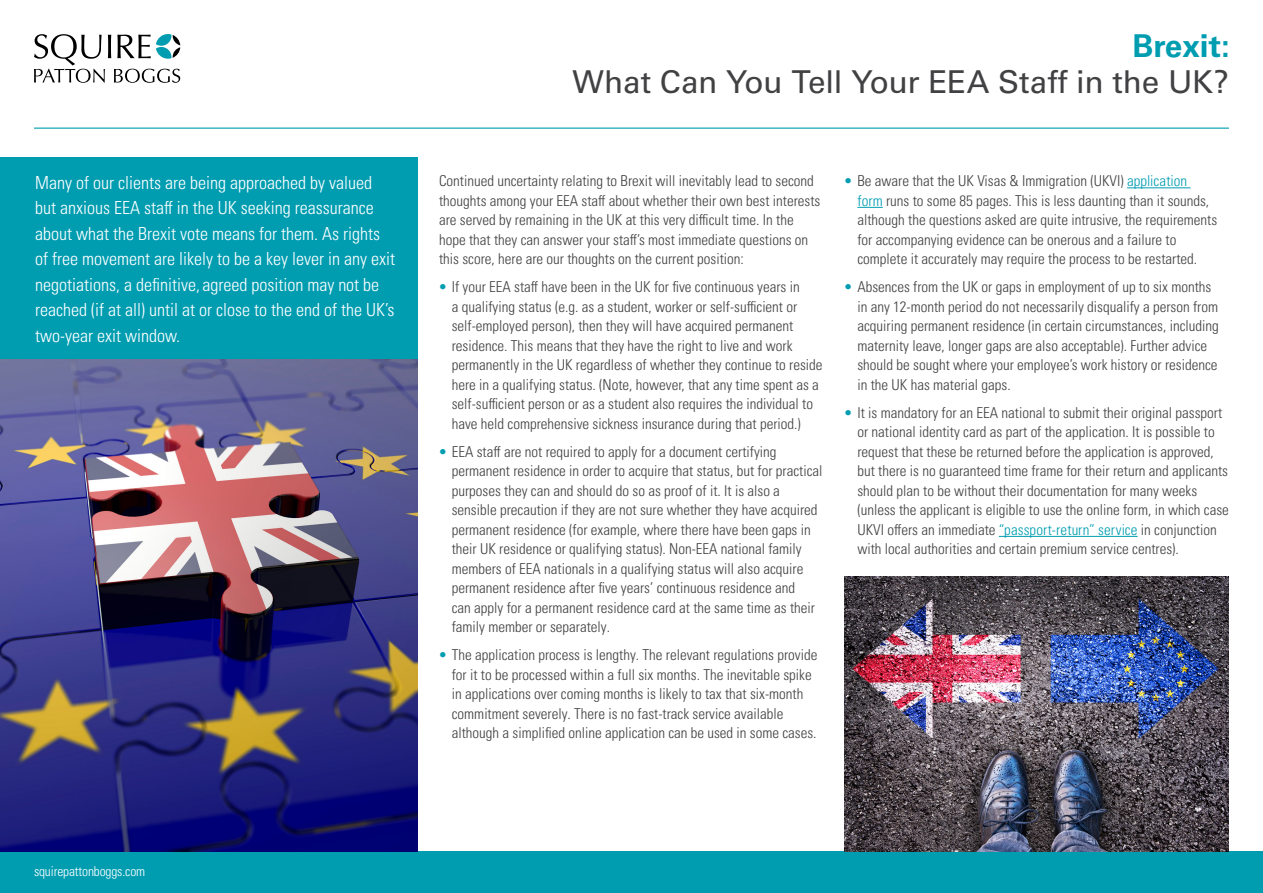
<style>
.page{position:relative;width:1263px;height:893px;background:#fff}
.page>*{position:absolute;margin:0;border:0;box-sizing:border-box;transform-origin:0 0}
.t1{font:31.5px "Univers LTCYR 55 Roman";letter-spacing:-.005em;color:#414042}
.t2{font:700 31.5px "Univers LTCYR 65";color:#009db1}
.t3{font:18px/25.5px "Univers LTCYR 47 Light Cond";color:#fff}
.t4{font:15px/19.5px "Univers LTCYR 47 Light Cond";color:#414042}
.t5{font:13.5px "Univers LTCYR 47 Light Cond";letter-spacing:-.01em;color:#fff}
.s1{color:#009db1}
</style>
<div class="page">
<div style="left:0;top:851px;width:1263px;height:42px;background:#009db1"></div>
<hr style="left:34px;top:128px;width:1195px;height:1px;background:#009db1">
<svg style="left:34px;top:34px;width:146px;height:49px"></svg>
<img style="left:0;top:359px;width:418px;height:492px">
<img style="left:844px;top:576px;width:385px;height:275px">
<div style="left:0;top:157px;width:418px;height:202px;background:#009db1"></div>
<hr style="left:1127px;top:187px;width:63px;height:1px;background:#009db1">
<svg style="left:857px;top:207px;width:26px;height:1px"></svg>
<hr style="left:999px;top:536px;width:138px;height:1px;background:#009db1">
<h1 class="t2" style="left:1132px;top:24px;width:99px">Brexit:</h1>
<h1 class="t1" style="left:572px;top:60px;width:658px">What Can You Tell Your EEA Staff in the UK?</h1>
<p class="t3" style="left:35px;top:169px;width:361px">Many of our clients are being approached by valued but anxious EEA staff in the UK seeking reassurance about what the Brexit vote means for them. As rights of free movement are likely to be a key lever in any exit negotiations, a definitive, agreed position may not be reached (if at all) until at or close to the end of the UK’s two-year exit window.</p>
<p class="t4" style="left:439px;top:170px;width:383px">Continued uncertainty relating to Brexit will inevitably lead to second thoughts among your EEA staff about whether their own best interests are served by remaining in the UK at this very difficult time. In the hope that they can answer your staff’s most immediate questions on this score, here are our thoughts on the current position:</p>
<p class="t4" style="left:452px;top:276px;width:372px;text-indent:-13px"><span class="s1">•</span> If your EEA staff have been in the UK for five continuous years in<br>a qualifying status (e.g. as a student, worker or self-sufficient or self-employed person), then they will have acquired permanent residence. This means that they have the right to live and work permanently in the UK regardless of whether they continue to reside here in a qualifying status. (Note, however, that any time spent as a self-sufficient person or as a student also requires the individual to have held comprehensive sickness insurance during that period.)</p>
<p class="t4" style="left:452px;top:441px;width:372px;text-indent:-13px"><span class="s1">•</span> EEA staff are not required to apply for a document certifying permanent residence in order to acquire that status, but for practical purposes they can and should do so as proof of it. It is also a sensible precaution if they are not sure whether they have acquired permanent residence (for example, where there have been gaps in their UK residence or qualifying status). Non-EEA national family members of EEA nationals in a qualifying status will also acquire permanent residence after five years’ continuous residence and<br>can apply for a permanent residence card at the same time as their family member or separately.</p>
<p class="t4" style="left:452px;top:644px;width:367px;text-indent:-13px"><span class="s1">•</span> The application process is lengthy. The relevant regulations provide for it to be processed within a full six months. The inevitable spike in applications over coming months is likely to tax that six-month commitment severely. There is no fast-track service available although a simplified online application can be used in some cases.</p>
<p class="t4" style="left:857px;top:170px;width:361px;text-indent:-13px"><span class="s1">•</span> Be aware that the UK Visas &amp; Immigration (UKVI) <span class="s1">application<br>form</span> runs to some 85 pages. This is less daunting than it sounds, although the questions asked are quite intrusive, the requirements for accompanying evidence can be onerous and a failure to complete it accurately may require the process to be restarted.</p>
<p class="t4" style="left:857px;top:276px;width:363px;text-indent:-13px"><span class="s1">•</span> Absences from the UK or gaps in employment of up to six months in any 12-month period do not necessarily disqualify a person from acquiring permanent residence (in certain circumstances, including maternity leave, longer gaps are also acceptable). Further advice should be sought where your employee’s work history or residence in the UK has material gaps.</p>
<p class="t4" style="left:857px;top:402px;width:373px;text-indent:-13px"><span class="s1">•</span> It is mandatory for an EEA national to submit their original passport or national identity card as part of the application. It is possible to request that these be returned before the application is approved, but there is no guaranteed time frame for their return and applicants should plan to be without their documentation for many weeks (unless the applicant is eligible to use the online form, in which case UKVI offers an immediate <span class="s1">“passport-return” service</span> in conjunction with local authorities and certain premium service centres).</p>
<p class="t5" style="left:34px;top:862px;width:113px">squirepattonboggs.com</p>
</div>
